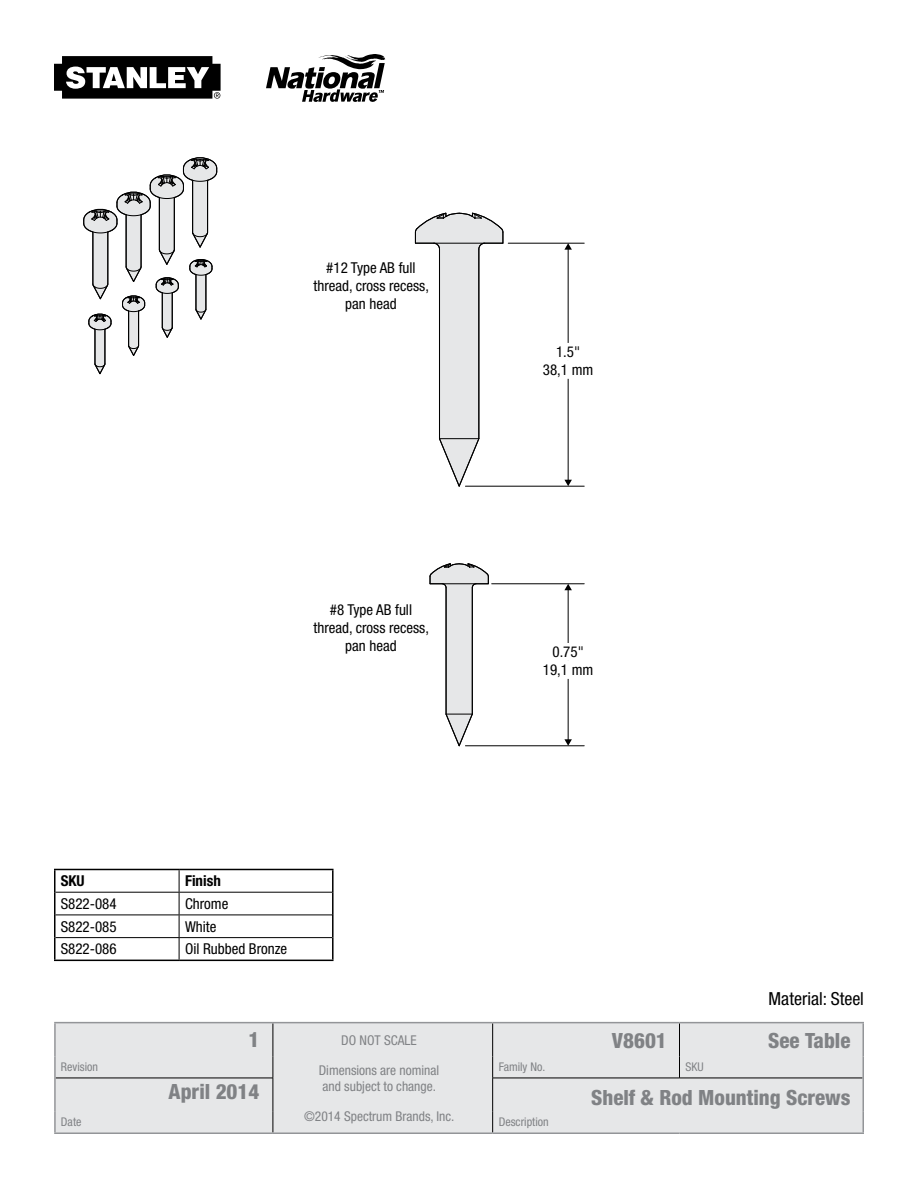
<style>
.page{position:relative;width:918px;height:1188px;background:#fff}
.page>*{position:absolute;margin:0;border:0;box-sizing:border-box;transform-origin:0 0}
.t1{font:800 condensed 21px "Helvetica Neue LT Std";color:#808285}
.t2{font:condensed 18px "Helvetica Neue LT Std";color:#000}
.t3{font:condensed 15px/18px "Helvetica Neue LT Std";color:#000;text-align:center}
.t4{font:700 condensed 15px "Helvetica Neue LT Std";color:#000}
.t5{font:condensed 13.5px/16.2px "Helvetica Neue LT Std";color:#808285}
.t6{font:condensed 12px "Helvetica Neue LT Std";color:#808285}
</style>
<div class="page">
<svg style="left:54px;top:56px;width:167px;height:43px"></svg>
<svg style="left:266px;top:54px;width:119px;height:48px"></svg>
<div style="left:56px;top:1023px;width:806px;height:109px;background:#e6e7e8"></div>
<hr style="left:273px;top:1023px;width:1px;height:33px;background:#000">
<hr style="left:492px;top:1023px;width:1px;height:33px;background:#000">
<hr style="left:679px;top:1023px;width:1px;height:33px;background:#000">
<svg style="left:273px;top:1056px;width:1px;height:22px"></svg>
<svg style="left:492px;top:1056px;width:1px;height:22px"></svg>
<svg style="left:679px;top:1056px;width:1px;height:22px"></svg>
<hr style="left:56px;top:1078px;width:217px;height:1px;background:#000">
<hr style="left:273px;top:1078px;width:1px;height:34px;background:#000">
<hr style="left:492px;top:1078px;width:188px;height:1px;background:#000">
<hr style="left:492px;top:1078px;width:1px;height:34px;background:#000">
<hr style="left:680px;top:1078px;width:183px;height:1px;background:#000">
<svg style="left:273px;top:1112px;width:1px;height:20px"></svg>
<svg style="left:492px;top:1112px;width:1px;height:20px"></svg>
<hr style="left:54px;top:1022px;width:219px;height:1px;background:#939598">
<hr style="left:54px;top:1023px;width:2px;height:33px;background:#939598">
<hr style="left:54px;top:1056px;width:2px;height:22px;background:#939598">
<hr style="left:273px;top:1022px;width:220px;height:1px;background:#939598">
<hr style="left:273px;top:1132px;width:220px;height:2px;background:#939598">
<hr style="left:493px;top:1022px;width:187px;height:1px;background:#939598">
<hr style="left:680px;top:1022px;width:184px;height:1px;background:#939598">
<hr style="left:862px;top:1023px;width:2px;height:33px;background:#939598">
<hr style="left:862px;top:1056px;width:2px;height:22px;background:#939598">
<hr style="left:54px;top:1078px;width:2px;height:34px;background:#939598">
<hr style="left:862px;top:1078px;width:2px;height:34px;background:#939598">
<hr style="left:54px;top:1112px;width:2px;height:20px;background:#939598">
<hr style="left:54px;top:1132px;width:219px;height:2px;background:#939598">
<hr style="left:862px;top:1112px;width:2px;height:20px;background:#939598">
<hr style="left:493px;top:1132px;width:187px;height:2px;background:#939598">
<hr style="left:680px;top:1132px;width:184px;height:2px;background:#939598">
<hr style="left:508px;top:243px;width:76px;height:1px;background:#000">
<hr style="left:465px;top:486px;width:119px;height:1px;background:#000">
<hr style="left:568px;top:249px;width:1px;height:232px;background:#000">
<svg style="left:564px;top:243px;width:8px;height:7px"></svg>
<svg style="left:564px;top:480px;width:8px;height:6px"></svg>
<hr style="left:492px;top:583px;width:92px;height:1px;background:#000">
<hr style="left:465px;top:745px;width:119px;height:1px;background:#000">
<hr style="left:568px;top:589px;width:1px;height:151px;background:#000">
<svg style="left:564px;top:584px;width:8px;height:6px"></svg>
<svg style="left:564px;top:739px;width:8px;height:7px"></svg>
<svg style="left:83px;top:157px;width:135px;height:218px"></svg>
<svg style="left:567px;top:339px;width:2px;height:64px"></svg>
<svg style="left:414px;top:212px;width:90px;height:275px"></svg>
<svg style="left:429px;top:563px;width:60px;height:184px"></svg>
<svg style="left:567px;top:639px;width:2px;height:64px"></svg>
<hr style="left:54px;top:869px;width:125px;height:1px;background:#000">
<hr style="left:54px;top:870px;width:2px;height:22px;background:#000">
<hr style="left:179px;top:869px;width:155px;height:1px;background:#000">
<hr style="left:332px;top:870px;width:2px;height:22px;background:#000">
<hr style="left:54px;top:892px;width:2px;height:23px;background:#000">
<hr style="left:332px;top:892px;width:2px;height:23px;background:#000">
<hr style="left:54px;top:915px;width:2px;height:23px;background:#000">
<hr style="left:332px;top:915px;width:2px;height:23px;background:#000">
<hr style="left:54px;top:938px;width:2px;height:22px;background:#000">
<hr style="left:332px;top:938px;width:2px;height:22px;background:#000">
<hr style="left:54px;top:960px;width:125px;height:1px;background:#000">
<hr style="left:179px;top:960px;width:155px;height:1px;background:#000">
<hr style="left:56px;top:892px;width:123px;height:1px;background:#000">
<hr style="left:179px;top:892px;width:153px;height:1px;background:#000">
<hr style="left:56px;top:915px;width:123px;height:1px;background:#000">
<hr style="left:179px;top:915px;width:153px;height:1px;background:#000">
<hr style="left:56px;top:937px;width:123px;height:1px;background:#000">
<hr style="left:179px;top:937px;width:153px;height:1px;background:#000">
<svg style="left:179px;top:870px;width:1px;height:90px"></svg>
<p class="t3" style="left:314px;top:259px;width:117px">#12 Type AB full thread, cross recess, pan head</p>
<p class="t3" style="left:314px;top:600px;width:117px">#8 Type AB full thread, cross recess, pan head</p>
<p class="t4" style="left:61px;top:872px;width:25px">SKU</p>
<p class="t4" style="left:185px;top:872px;width:37px">Finish</p>
<p class="t3" style="left:61px;top:895px;width:57px">S822-084</p>
<p class="t3" style="left:185px;top:895px;width:45px">Chrome</p>
<p class="t3" style="left:61px;top:917px;width:57px">S822-085</p>
<p class="t3" style="left:185px;top:917px;width:33px">White</p>
<p class="t3" style="left:61px;top:940px;width:57px">S822-086</p>
<p class="t3" style="left:185px;top:940px;width:104px">Oil Rubbed Bronze</p>
<p class="t3" style="left:543px;top:343px;width:52px">1.5"<br>38,1 mm</p>
<p class="t3" style="left:543px;top:643px;width:52px">0.75"<br>19,1 mm</p>
<p class="t2" style="left:769px;top:989px;width:97px">Material: Steel</p>
<h1 class="t1" style="left:248px;top:1027px;width:12px">1</h1>
<p class="t5" style="left:341px;top:1032px;width:77px">DO NOT SCALE</p>
<p class="t5" style="left:319px;top:1062px;width:122px">Dimensions are nominal and subject to change.</p>
<p class="t5" style="left:304px;top:1108px;width:152px">©2014 Spectrum Brands, Inc.</p>
<h1 class="t1" style="left:612px;top:1028px;width:56px">V8601</h1>
<h1 class="t1" style="left:768px;top:1028px;width:84px">See Table</h1>
<p class="t6" style="left:61px;top:1060px;width:39px">Revision</p>
<p class="t6" style="left:499px;top:1060px;width:48px">Family No.</p>
<p class="t6" style="left:686px;top:1060px;width:20px">SKU</p>
<h1 class="t1" style="left:169px;top:1078px;width:92px">April 2014</h1>
<p class="t6" style="left:61px;top:1115px;width:22px">Date</p>
<p class="t6" style="left:499px;top:1115px;width:51px">Description</p>
<h1 class="t1" style="left:591px;top:1084px;width:261px">Shelf &amp; Rod Mounting Screws</h1>
</div>
